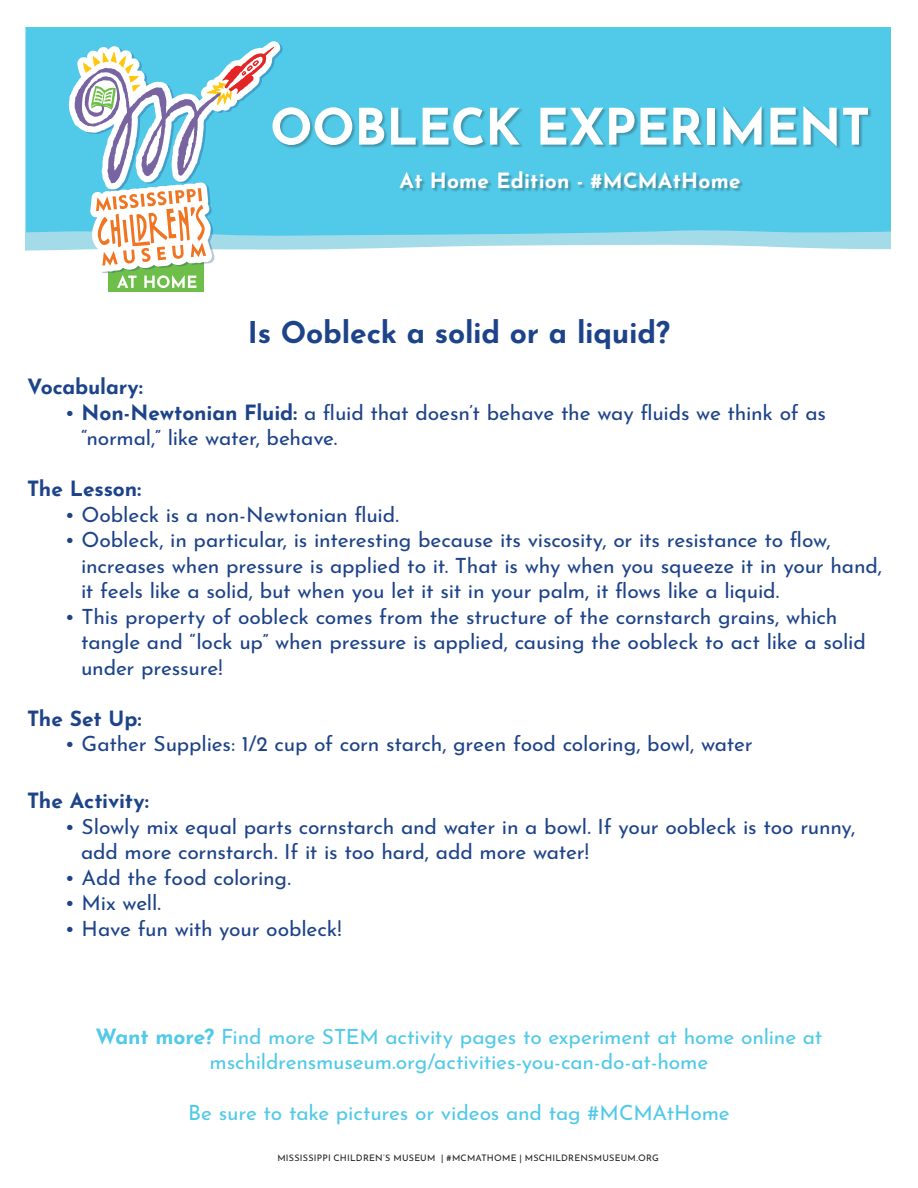
<style>
.page{position:relative;width:918px;height:1188px;background:#fff}
.page>*{position:absolute;margin:0;border:0;box-sizing:border-box;transform-origin:0 0}
.Paragraph_Style_4{font:700 50.1px "Josefin Sans";letter-spacing:-.01em;color:#fff}
.Paragraph_Style_4-2{font:700 30px "Josefin Sans";letter-spacing:-.005em;color:#1d4389}
.Paragraph_Style_4-3{font:21px/25.5px "Josefin Sans";letter-spacing:-.01em;color:#1d4389}
.Paragraph_Style_4-4{font:21px "Josefin Sans";letter-spacing:-.01em;color:#51c9e8}
.Paragraph_Style_4-5{font:700 21px "Josefin Sans";letter-spacing:-.005em;color:#1d4389}
.Paragraph_Style_4-6{font:700 21px "Josefin Sans";letter-spacing:.01em;color:#fff}
.t1{font:9px "Josefin Sans";letter-spacing:.025em;color:#231f20}
.s1{font-weight:700}
</style>
<div class="page">
<div style="left:25px;top:27px;width:866px;height:216px;background:#51c9e8"></div>
<svg style="left:25px;top:41px;width:866px;height:251px"></svg>
<p class="Paragraph_Style_4" style="left:270px;top:82px;width:602px">OOBLECK EXPERIMENT</p>
<p class="Paragraph_Style_4-6" style="left:400px;top:162px;width:343px">At Home Edition - #MCMAtHome</p>
<p class="Paragraph_Style_4-2" style="left:248px;top:306px;width:424px">Is Oobleck a solid or a liquid?</p>
<p class="Paragraph_Style_4-5" style="left:27px;top:368px;width:118px">Vocabulary:</p>
<p class="Paragraph_Style_4-3" style="left:81px;top:397px;width:747px;text-indent:-16px">• <span class="s1">Non-Newtonian Fluid:</span> a fluid that doesn’t behave the way fluids we think of as “normal,” like water, behave.</p>
<p class="Paragraph_Style_4-5" style="left:27px;top:470px;width:116px">The Lesson:</p>
<p class="Paragraph_Style_4-3" style="left:65px;top:499px;width:336px">• Oobleck is a non-Newtonian fluid.</p>
<p class="Paragraph_Style_4-3" style="left:81px;top:524px;width:803px;text-indent:-16px">• Oobleck, in particular, is interesting because its viscosity, or its resistance to flow, increases when pressure is applied to it. That is why when you squeeze it in your hand, it feels like a solid, but when you let it sit in your palm, it flows like a liquid.</p>
<p class="Paragraph_Style_4-3" style="left:81px;top:601px;width:786px;text-indent:-16px">• This property of oobleck comes from the structure of the cornstarch grains, which tangle and “lock up” when pressure is applied, causing the oobleck to act like a solid under pressure!</p>
<p class="Paragraph_Style_4-5" style="left:27px;top:699px;width:116px">The Set Up:</p>
<p class="Paragraph_Style_4-3" style="left:65px;top:728px;width:689px">• Gather Supplies: 1/2 cup of corn starch, green food coloring, bowl, water</p>
<p class="Paragraph_Style_4-5" style="left:27px;top:782px;width:123px">The Activity:</p>
<p class="Paragraph_Style_4-3" style="left:81px;top:811px;width:776px;text-indent:-16px">• Slowly mix equal parts cornstarch and water in a bowl. If your oobleck is too runny, add more cornstarch. If it is too hard, add more water!</p>
<p class="Paragraph_Style_4-3" style="left:65px;top:862px;width:228px">• Add the food coloring.</p>
<p class="Paragraph_Style_4-3" style="left:65px;top:887px;width:98px">• Mix well.</p>
<p class="Paragraph_Style_4-3" style="left:65px;top:913px;width:278px">• Have fun with your oobleck!</p>
<p class="Paragraph_Style_4-4" style="left:96px;top:1019px;width:728px"><span class="s1">Want more?</span> Find more STEM activity pages to experiment at home online at</p>
<p class="Paragraph_Style_4-4" style="left:210px;top:1044px;width:500px">mschildrensmuseum.org/activities-you-can-do-at-home</p>
<p class="Paragraph_Style_4-4" style="left:188px;top:1095px;width:543px">Be sure to take pictures or videos and tag #MCMAtHome</p>
<p class="t1" style="left:277px;top:1151px;width:383px">MISSISSIPPI CHILDREN’S MUSEUM | #MCMATHOME | MSCHILDRENSMUSEUM.ORG</p>
</div>
